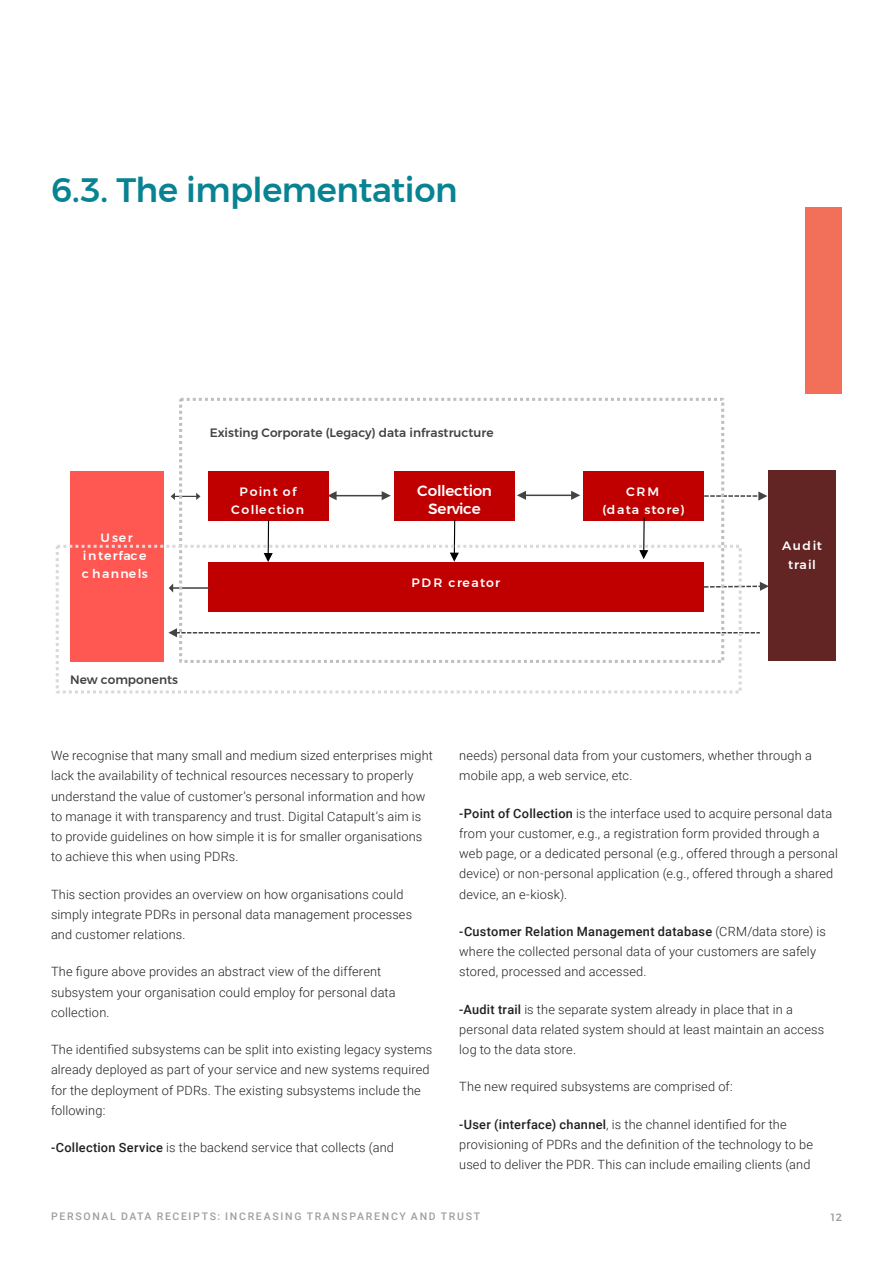
<style>
.page{position:relative;width:893px;height:1263px;background:#fff}
.page>*{position:absolute;margin:0;border:0;box-sizing:border-box;transform-origin:0 0}
.Section_Title{font:500 33.75px "Montserrat";letter-spacing:-.01em;color:#078391}
.t1{font:500 14.7px/18.1px "Montserrat";letter-spacing:-.015em;color:#fff;text-align:center}
.t2{font:300 12.75px/20.2px "Roboto";letter-spacing:.01em;color:#231f20}
.t3{font:500 12.15px/18.1px "Montserrat";letter-spacing:.115em;color:#fff;text-align:center}
.t4{font:500 12.15px "Montserrat";color:#434343}
.t5{font:500 12.15px/18.1px "Montserrat";letter-spacing:.085em;color:#fff;text-align:center}
.t6{font:500 10.5px "Roboto";letter-spacing:.16em;color:#9d9fa2}
.t7{font:500 10.5px "Montserrat";color:#9d9fa2}
.s1{font-weight:500}
</style>
<div class="page">
<svg style="left:171px;top:493px;width:29px;height:7px"></svg>
<div style="left:70px;top:471px;width:94px;height:190px;background:#ff5853"></div>
<div style="left:208px;top:471px;width:120px;height:49px;background:#c00000"></div>
<div style="left:768px;top:470px;width:68px;height:191px;background:#632523"></div>
<div style="left:394px;top:471px;width:121px;height:49px;background:#c00000"></div>
<div style="left:584px;top:471px;width:120px;height:49px;background:#c00000"></div>
<svg style="left:327px;top:491px;width:64px;height:9px"></svg>
<svg style="left:517px;top:491px;width:63px;height:9px"></svg>
<svg style="left:704px;top:491px;width:63px;height:10px"></svg>
<div style="left:208px;top:562px;width:496px;height:50px;background:#c00000"></div>
<svg style="left:704px;top:582px;width:65px;height:9px"></svg>
<svg style="left:168px;top:628px;width:592px;height:9px"></svg>
<svg style="left:169px;top:583px;width:41px;height:9px"></svg>
<svg style="left:264px;top:520px;width:9px;height:42px"></svg>
<svg style="left:450px;top:520px;width:9px;height:42px"></svg>
<svg style="left:639px;top:518px;width:9px;height:41px"></svg>
<div style="left:179px;top:398px;width:545px;height:265px;border:3px dashed #bfbfbf"></div>
<div style="left:56px;top:545px;width:686px;height:148px;border:3px dashed #d9d9d9"></div>
<div style="left:806px;top:207px;width:36px;height:187px;background:#f26f59"></div>
<p class="Section_Title" style="left:51px;top:163px;width:408px">6.3. The implementation</p>
<p class="t4" style="left:210px;top:423px;width:285px">Existing Corporate (Legacy) data infrastructure</p>
<p class="t3" style="left:82px;top:529px;width:68px">User interface c hannels</p>
<p class="t4" style="left:70px;top:670px;width:109px">New components</p>
<p class="t3" style="left:231px;top:483px;width:75px">Point of<br>Collection</p>
<p class="t1" style="left:417px;top:482px;width:76px">Collection<br>Service</p>
<p class="t3" style="left:602px;top:483px;width:84px">CRM<br>(data store)</p>
<p class="t3" style="left:411px;top:574px;width:90px">PDR creator</p>
<p class="t5" style="left:782px;top:537px;width:42px">Audit trail</p>
<p class="t2" style="left:51px;top:745px;width:383px">We recognise that many small and medium sized enterprises might lack the availability of technical resources necessary to properly understand the value of customer’s personal information and how to manage it with transparency and trust. Digital Catapult’s aim is to provide guidelines on how simple it is for smaller organisations to achieve this when using PDRs.</p>
<p class="t2" style="left:51px;top:883px;width:363px">This section provides an overview on how organisations could simply integrate PDRs in personal data management processes and customer relations.</p>
<p class="t2" style="left:51px;top:961px;width:346px">The figure above provides an abstract view of the different subsystem your organisation could employ for personal data collection.</p>
<p class="t2" style="left:51px;top:1039px;width:383px">The identified subsystems can be split into existing legacy systems already deployed as part of your service and new systems required for the deployment of PDRs. The existing subsystems include the following:</p>
<p class="t2" style="left:51px;top:1137px;width:344px"><span class="s1">-Collection Service</span> is the backend service that collects (and</p>
<p class="t2" style="left:459px;top:745px;width:354px">needs) personal data from your customers, whether through a mobile app, a web service, etc.</p>
<p class="t2" style="left:459px;top:802px;width:380px"><span class="s1">-Point of Collection</span> is the interface used to acquire personal data from your customer, e.g., a registration form provided through a web page, or a dedicated personal (e.g., offered through a personal device) or non-personal application (e.g., offered through a shared device, an e-kiosk).</p>
<p class="t2" style="left:459px;top:921px;width:368px"><span class="s1">-Customer Relation Management database</span> (CRM/data store) is where the collected personal data of your customers are safely stored, processed and accessed.</p>
<p class="t2" style="left:459px;top:998px;width:366px"><span class="s1">-Audit trail</span> is the separate system already in place that in a personal data related system should at least maintain an access log to the data store.</p>
<p class="t2" style="left:459px;top:1076px;width:275px">The new required subsystems are comprised of:</p>
<p class="t2" style="left:459px;top:1113px;width:355px"><span class="s1">-User (interface) channel</span>, is the channel identified for the provisioning of PDRs and the definition of the technology to be used to deliver the PDR. This can include emailing clients (and</p>
<p class="t6" style="left:51px;top:1209px;width:430px">PERSONAL DATA RECEIPTS: INCREASING TRANSPARENCY AND TRUST</p>
<p class="t7" style="left:831px;top:1209px;width:13px">12</p>
</div>
